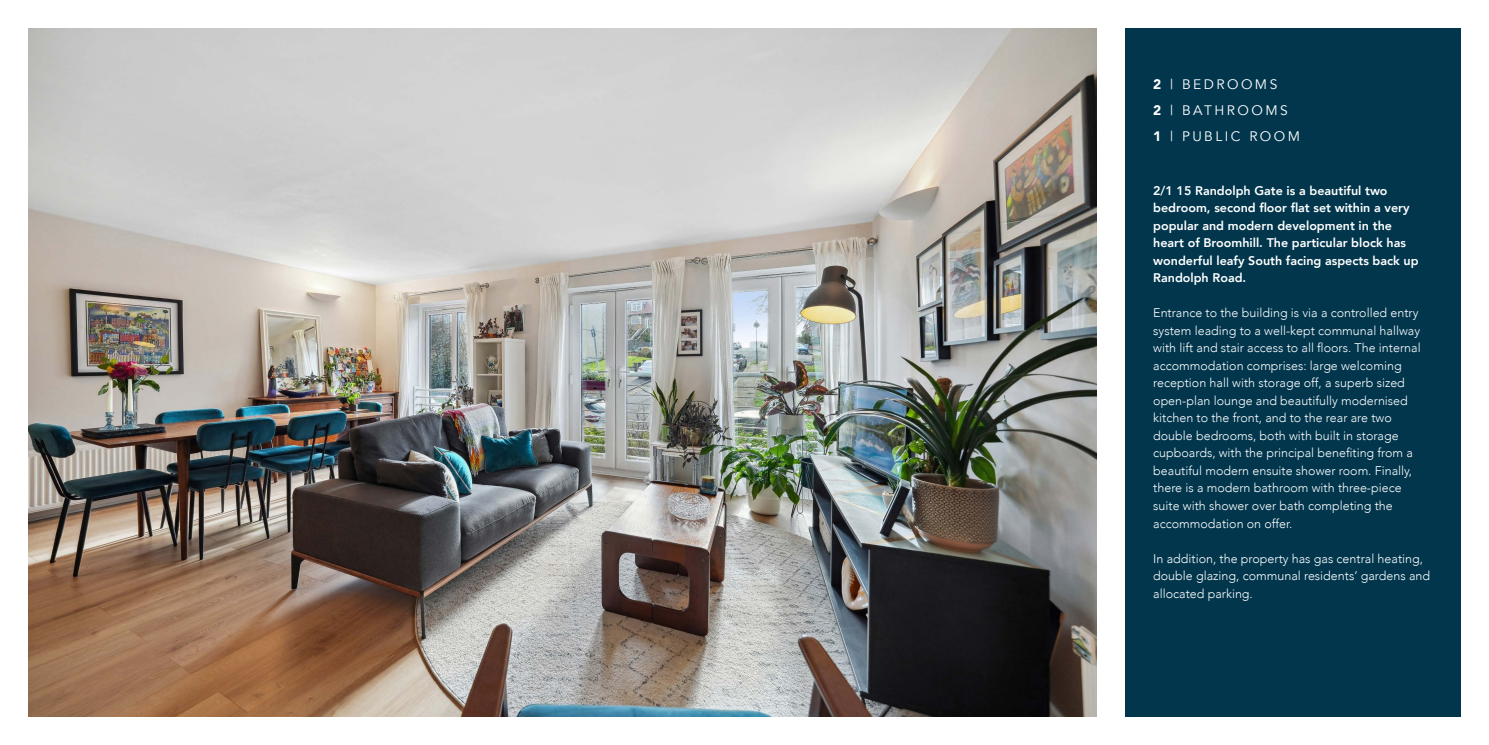
<style>
.page{position:relative;width:1489px;height:745px;background:#fff}
.page>*{position:absolute;margin:0;border:0;box-sizing:border-box;transform-origin:0 0}
.t1{font:13.75px/26.2px "Avenir";letter-spacing:.18em;color:#fff}
.t2{font:300 12.5px/17.5px "Avenir";color:#fff}
.t3{font:800 12.5px/17.5px "Avenir";color:#fff}
.s1{font-weight:900}
</style>
<div class="page">
<div style="left:28px;top:28px;width:1432px;height:688px;background:#01364d"></div>
<div style="left:1096px;top:0;width:28px;height:744px;background:#fff"></div>
<img style="left:28px;top:28px;width:1068px;height:688px">
<p class="t1" style="left:1153px;top:71px;width:148px"><span class="s1">2</span> | BEDROOMS<br><span class="s1">2</span> | BATHROOMS<br><span class="s1">1</span> | PUBLIC ROOM</p>
<p class="t3" style="left:1153px;top:181px;width:267px">2/1 15 Randolph Gate is a beautiful two bedroom, second floor flat set within a very popular and modern development in the heart of Broomhill. The particular block has wonderful leafy South facing aspects back up Randolph Road.</p>
<p class="t2" style="left:1153px;top:304px;width:269px">Entrance to the building is via a controlled entry system leading to a well-kept communal hallway with lift and stair access to all floors. The internal accommodation comprises: large welcoming reception hall with storage off, a superb sized open-plan lounge and beautifully modernised kitchen to the front, and to the rear are two double bedrooms, both with built in storage cupboards, with the principal benefiting from a beautiful modern ensuite shower room. Finally, there is a modern bathroom with three-piece suite with shower over bath completing the accommodation on offer.</p>
<p class="t2" style="left:1153px;top:549px;width:278px">In addition, the property has gas central heating, double glazing, communal residents’ gardens and allocated parking.</p>
</div>
